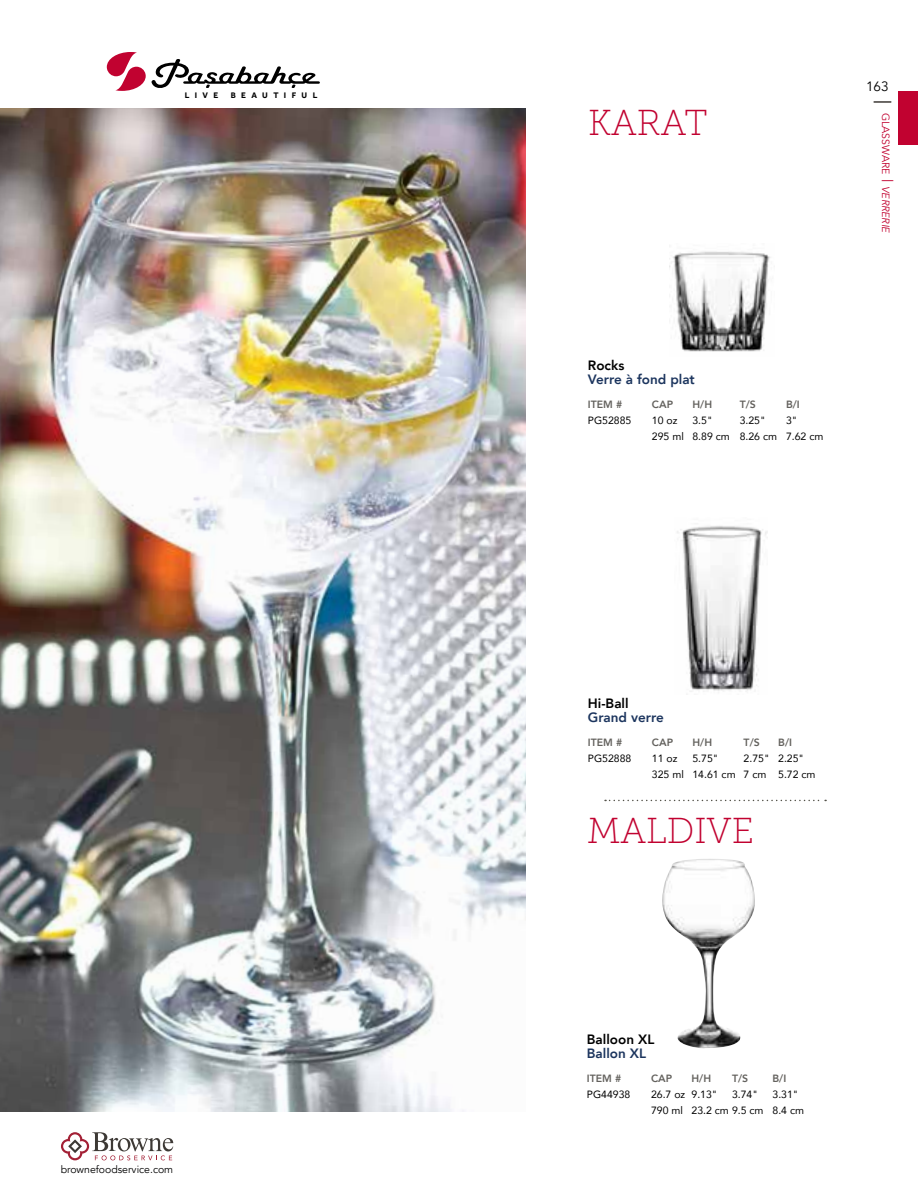
<style>
.page{position:relative;width:918px;height:1188px;background:#fff}
.page>*{position:absolute;margin:0;border:0;box-sizing:border-box;transform-origin:0 0}
.t1{font:36px "Museo Slab 100";color:#c10230}
.t2{font:800 13.5px "Avenir";color:#1c355e}
.t3{font:800 13.5px "Avenir";color:#000}
.t4{font:13.5px "Avenir";color:#000}
.t5{font:10.5px/15.6px "Avenir";color:#000}
.t6{font:800 10.5px "Avenir";color:#63615d}
.t7{font:10.5px "Avenir";color:#000}
.t8{font:10.5px "Avenir";color:#c10230}
.t9{font:700 8.4px "Effra";letter-spacing:.65em;color:#000}
.s1{font-size:15px}
.s2{font-style:italic}
</style>
<div class="page">
<svg style="left:61px;top:1132px;width:112px;height:28px"></svg>
<svg style="left:874px;top:101px;width:17px;height:2px"></svg>
<img style="left:677px;top:526px;width:90px;height:166px">
<img style="left:669px;top:251px;width:102px;height:101px">
<img style="left:662px;top:859px;width:93px;height:190px">
<img style="left:0;top:108px;width:526px;height:1003px">
<svg style="left:605px;top:800px;width:221px;height:1px"></svg>
<svg style="left:152px;top:59px;width:168px;height:29px"></svg>
<svg style="left:107px;top:52px;width:39px;height:39px"></svg>
<div style="left:898px;top:91px;width:20px;height:54px;background:#c10230"></div>
<p class="t9" style="left:185px;top:90px;width:35px">LIVE</p>
<p class="t9" style="left:231px;top:90px;width:88px">BEAUTIFUL</p>
<p class="t7" style="left:61px;top:1163px;width:114px">brownefoodservice.com</p>
<h1 class="t1" style="left:588px;top:103px;width:121px">KARAT</h1>
<p class="t4" style="left:866px;top:79px;width:24px">163</p>
<p class="t8" style="left:892px;top:113px;width:122px;rotate:90deg">glassware <span class="s1">|</span> <span class="s2">verrerie</span></p>
<p class="t3" style="left:588px;top:355px;width:38px">Rocks</p>
<p class="t2" style="left:588px;top:369px;width:109px">Verre à fond plat</p>
<p class="t6" style="left:588px;top:396px;width:36px">ITEM #</p>
<p class="t6" style="left:652px;top:396px;width:23px">CAP</p>
<p class="t6" style="left:692px;top:396px;width:21px">H/H</p>
<p class="t6" style="left:740px;top:396px;width:18px">T/S</p>
<p class="t6" style="left:786px;top:396px;width:15px">B/I</p>
<p class="t5" style="left:588px;top:412px;width:45px">PG52885</p>
<p class="t5" style="left:652px;top:412px;width:27px">10 oz</p>
<p class="t5" style="left:692px;top:412px;width:22px">3.5"</p>
<p class="t5" style="left:740px;top:412px;width:27px">3.25"</p>
<p class="t5" style="left:652px;top:412px;width:173px;text-indent:134px">3"<br>295 ml 8.89 cm 8.26 cm 7.62 cm</p>
<p class="t3" style="left:588px;top:693px;width:42px">Hi-Ball</p>
<p class="t2" style="left:588px;top:707px;width:78px">Grand verre</p>
<p class="t6" style="left:588px;top:734px;width:36px">ITEM #</p>
<p class="t6" style="left:652px;top:734px;width:23px">CAP</p>
<p class="t6" style="left:692px;top:734px;width:21px">H/H</p>
<p class="t6" style="left:744px;top:734px;width:18px">T/S</p>
<p class="t6" style="left:778px;top:734px;width:15px">B/I</p>
<p class="t5" style="left:588px;top:750px;width:45px">PG52888</p>
<p class="t5" style="left:652px;top:750px;width:27px">11 oz</p>
<p class="t5" style="left:692px;top:750px;width:27px">5.75"</p>
<p class="t5" style="left:652px;top:750px;width:165px;text-indent:92px">2.75" 2.25"<br>325 ml 14.61 cm 7 cm 5.72 cm</p>
<h1 class="t1" style="left:587px;top:811px;width:168px">MALDIVE</h1>
<p class="t3" style="left:587px;top:1029px;width:69px">Balloon XL</p>
<p class="t2" style="left:587px;top:1043px;width:61px">Ballon XL</p>
<p class="t6" style="left:587px;top:1070px;width:36px">ITEM #</p>
<p class="t6" style="left:651px;top:1070px;width:23px">CAP</p>
<p class="t6" style="left:692px;top:1070px;width:21px">H/H</p>
<p class="t6" style="left:732px;top:1070px;width:18px">T/S</p>
<p class="t6" style="left:773px;top:1070px;width:15px">B/I</p>
<p class="t5" style="left:587px;top:1086px;width:45px">PG44938</p>
<p class="t5" style="left:651px;top:1086px;width:68px">26.7 oz 9.13"</p>
<p class="t5" style="left:732px;top:1086px;width:27px">3.74"</p>
<p class="t5" style="left:651px;top:1086px;width:155px;text-indent:121px">3.31"<br>790 ml 23.2 cm 9.5 cm 8.4 cm</p>
</div>
